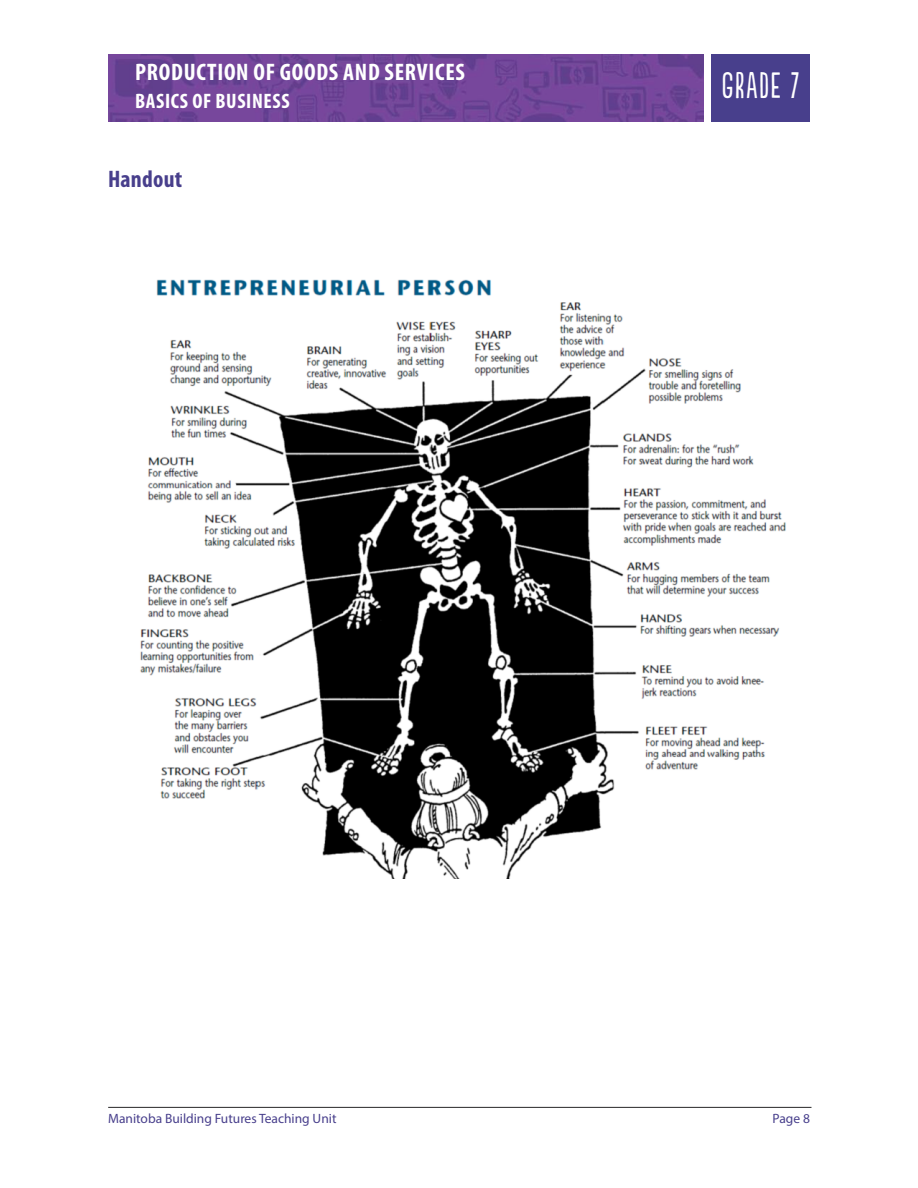
<style>
.page{position:relative;width:918px;height:1188px;background:#fff}
.page>*{position:absolute;margin:0;border:0;box-sizing:border-box;transform-origin:0 0}
.t1{font:34.5px "Populaire";letter-spacing:.05em;color:#fff}
.t2{font:700 condensed 24px "Myriad Pro";letter-spacing:.03em;color:#fff}
.t3{font:700 condensed 24px "Myriad Pro";letter-spacing:.01em;color:#483f8c}
.t4{font:700 condensed 21px "Myriad Pro";letter-spacing:.03em;color:#fff}
.t5{font:13.5px "Myriad Pro";color:#483f8c}
</style>
<div class="page">
<hr style="left:108px;top:1107px;width:703px;height:1px;background:#272627">
<div style="left:711px;top:54px;width:99px;height:68px;background:#483f8c"></div>
<img style="left:108px;top:54px;width:596px;height:67px">
<img style="left:140px;top:279px;width:646px;height:599px">
<h2 class="t2" style="left:135px;top:63px;width:331px">PRODUCTION OF GOODS AND SERVICES</h2>
<h3 class="t4" style="left:135px;top:94px;width:156px">BASICS OF BUSINESS</h3>
<h2 class="t3" style="left:108px;top:170px;width:76px">Handout</h2>
<h1 class="t1" style="left:722px;top:66px;width:79px">GRADE 7</h1>
<p class="t5" style="left:108px;top:1114px;width:230px">Manitoba Building Futures Teaching Unit</p>
<p class="t5" style="left:773px;top:1114px;width:39px">Page 8</p>
</div>
